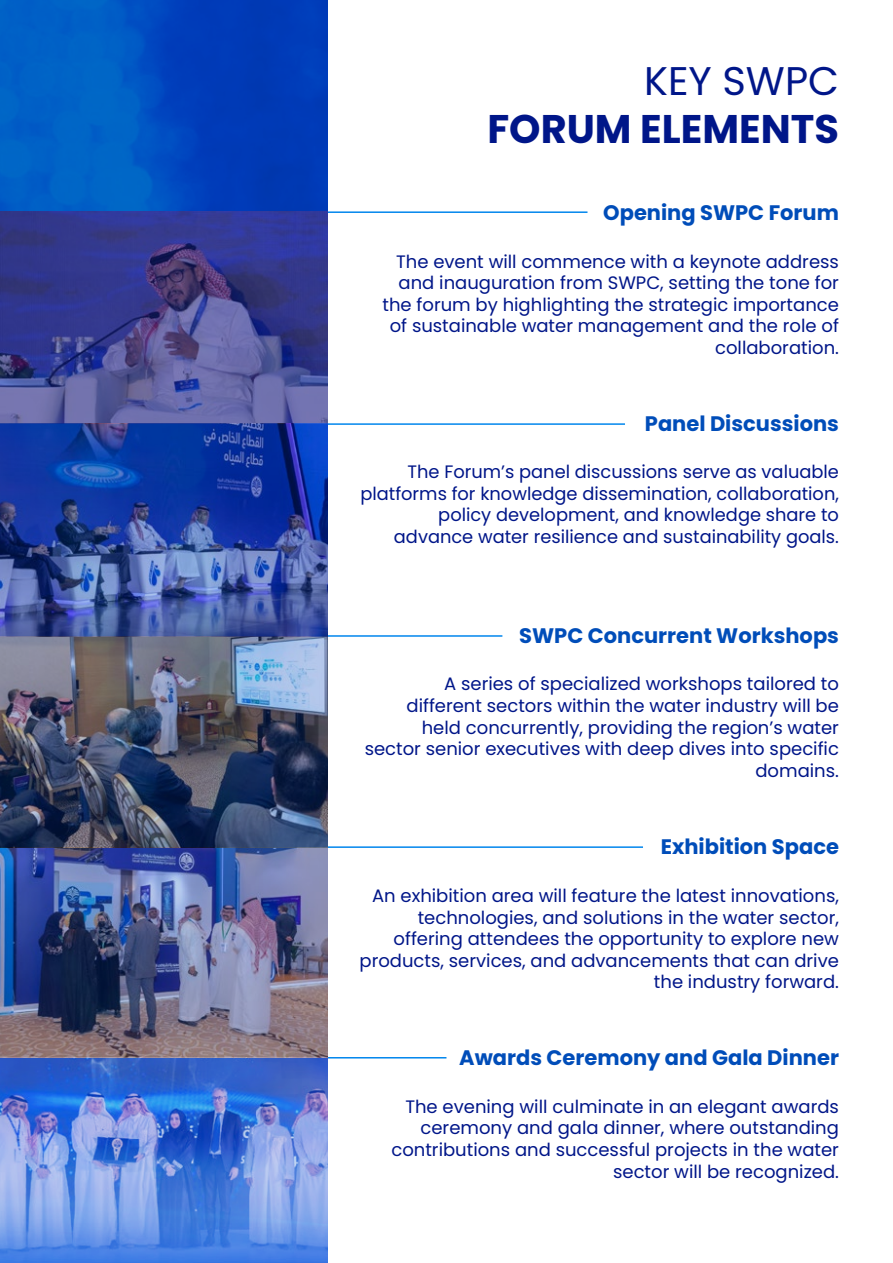
<style>
.page{position:relative;width:893px;height:1263px;background:#fff}
.page>*{position:absolute;margin:0;border:0;box-sizing:border-box;transform-origin:0 0}
.t1{font:700 39.9px "Poppins";color:#001689}
.t2{font:39.9px "Poppins";color:#001689}
.t3{font:700 21px "Poppins";color:#004db9}
.t4{font:18px/21.6px "Poppins";color:#001689;text-align:right}
</style>
<div class="page">
<img style="left:0;top:0;width:328px;height:211px">
<hr style="left:328px;top:211px;width:259px;height:2px;background:#0086ed">
<hr style="left:328px;top:635px;width:174px;height:2px;background:#0086ed">
<hr style="left:328px;top:423px;width:297px;height:2px;background:#0086ed">
<hr style="left:328px;top:846px;width:315px;height:2px;background:#0086ed">
<hr style="left:328px;top:1057px;width:118px;height:1px;background:#0086ed">
<img style="left:0;top:211px;width:328px;height:846px">
<img style="left:0;top:636px;width:328px;height:211px">
<img style="left:0;top:423px;width:328px;height:213px">
<svg style="left:0;top:1057px;width:328px;height:206px"></svg>
<h1 class="t2" style="left:644px;top:58px;width:196px">KEY SWPC</h1>
<h1 class="t1" style="left:487px;top:106px;width:353px">FORUM ELEMENTS</h1>
<p class="t3" style="left:603px;top:201px;width:237px">Opening SWPC Forum</p>
<p class="t4" style="left:382px;top:250px;width:458px">The event will commence with a keynote address and inauguration from SWPC, setting the tone for the forum by highlighting the strategic importance of sustainable water management and the role of collaboration.</p>
<p class="t3" style="left:645px;top:411px;width:196px">Panel Discussions</p>
<p class="t4" style="left:360px;top:461px;width:480px">The Forum s’ panel discussions serve as valuable platforms for knowledge dissemination, collaboration, policy development, and knowledge share to advance water resilience and sustainability goals.</p>
<p class="t3" style="left:519px;top:624px;width:321px">SWPC Concurrent Workshops</p>
<p class="t4" style="left:365px;top:673px;width:476px">A series of specialized workshops tailored to different sectors within the water industry will be held concurrently, providing the region s’ water sector senior executives with deep dives into specific domains.</p>
<p class="t3" style="left:661px;top:834px;width:180px">Exhibition Space</p>
<p class="t4" style="left:360px;top:885px;width:481px">An exhibition area will feature the latest innovations, technologies, and solutions in the water sector, offering attendees the opportunity to explore new products, services, and advancements that can drive the industry forward.</p>
<p class="t3" style="left:459px;top:1045px;width:381px">Awards Ceremony and Gala Dinner</p>
<p class="t4" style="left:391px;top:1096px;width:449px">The evening will culminate in an elegant awards ceremony and gala dinner, where outstanding contributions and successful projects in the water sector will be recognized.</p>
</div>
